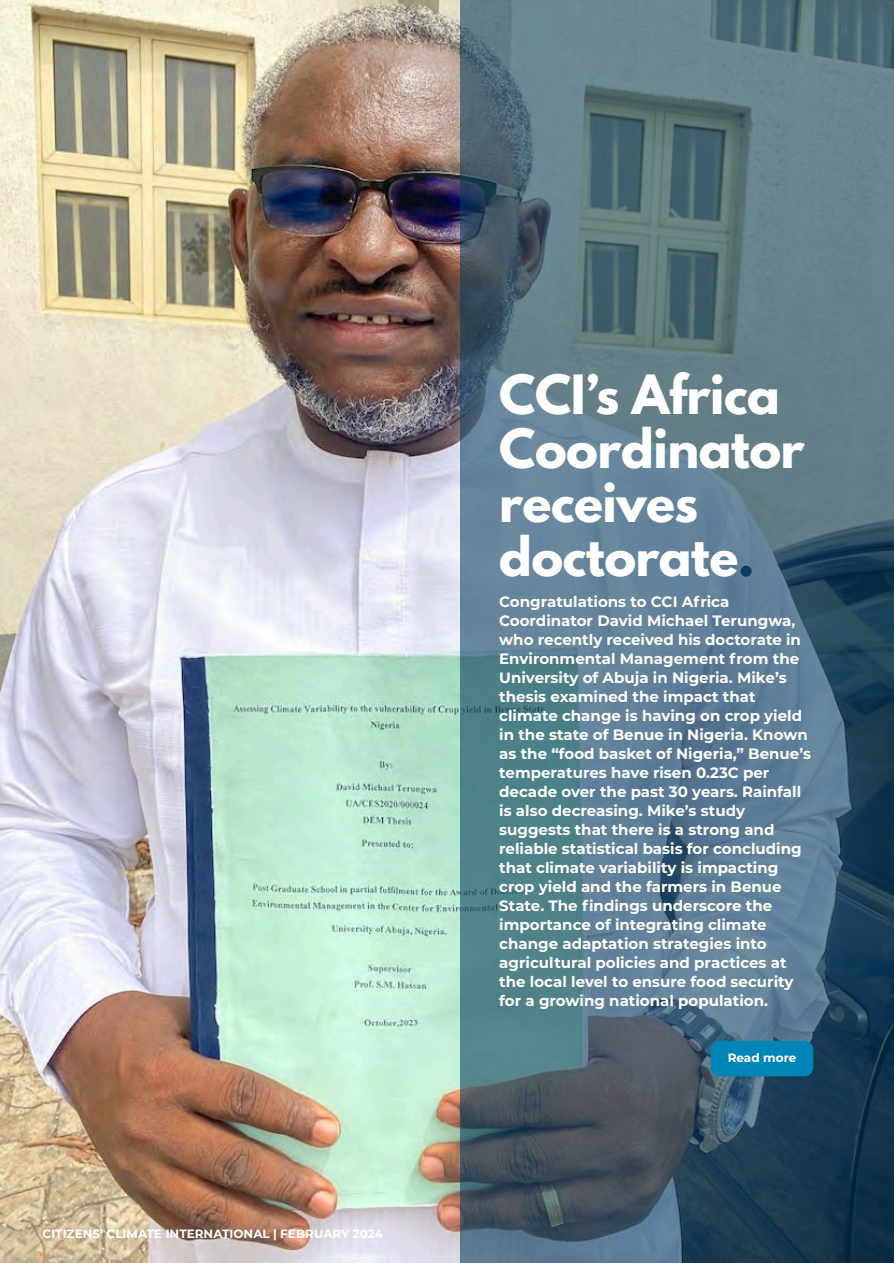
<style>
.page{position:relative;width:894px;height:1263px;background:#fff}
.page>*{position:absolute;margin:0;border:0;box-sizing:border-box;transform-origin:0 0}
.t1{font:700 48px "League Spartan";letter-spacing:-.01em;color:#fff}
.t2{font:700 15px "Montserrat";color:#fff}
.t3{font:700 12px "Montserrat";color:#fff}
.s1{color:#083d5c}
</style>
<div class="page">
<img style="left:0;top:0;width:460px;height:1263px">
<div style="left:460px;top:0;width:433px;height:1263px;background:#083d5c;opacity:.59"></div>
<div style="left:710px;top:1041px;width:103px;height:35px;background:#0085b8;border-radius:9px"></div>
<p class="t3" style="left:43px;top:1227px;width:342px">CITIZENS’ CLIMATE INTERNATIONAL | FEBRUARY 2024</p>
<p class="t1" style="left:499px;top:378px;width:282px">CCI’s Africa</p>
<p class="t1" style="left:499px;top:432px;width:307px">Coordinator</p>
<p class="t1" style="left:499px;top:486px;width:200px">receives</p>
<p class="t1" style="left:499px;top:540px;width:257px">doctorate<span class="s1">.</span></p>
<p class="t2" style="left:499px;top:593px;width:231px">Congratulations to CCI Africa</p>
<p class="t2" style="left:499px;top:612px;width:297px">Coordinator David Michael Terungwa,</p>
<p class="t2" style="left:499px;top:631px;width:303px">who recently received his doctorate in</p>
<p class="t2" style="left:499px;top:650px;width:301px">Environmental Management from the</p>
<p class="t2" style="left:499px;top:669px;width:289px">University of Abuja in Nigeria. Mike’s</p>
<p class="t2" style="left:499px;top:687px;width:258px">thesis examined the impact that</p>
<p class="t2" style="left:499px;top:706px;width:304px">climate change is having on crop yield</p>
<p class="t2" style="left:499px;top:725px;width:310px">in the state of Benue in Nigeria. Known</p>
<p class="t2" style="left:499px;top:744px;width:313px">as the “food basket of Nigeria,” Benue’s</p>
<p class="t2" style="left:499px;top:763px;width:271px">temperatures have risen 0.23C per</p>
<p class="t2" style="left:499px;top:782px;width:303px">decade over the past 30 years. Rainfall</p>
<p class="t2" style="left:499px;top:801px;width:247px">is also decreasing. Mike’s study</p>
<p class="t2" style="left:499px;top:820px;width:276px">suggests that there is a strong and</p>
<p class="t2" style="left:499px;top:839px;width:304px">reliable statistical basis for concluding</p>
<p class="t2" style="left:499px;top:858px;width:280px">that climate variability is impacting</p>
<p class="t2" style="left:499px;top:877px;width:284px">crop yield and the farmers in Benue</p>
<p class="t2" style="left:499px;top:896px;width:274px">State. The findings underscore the</p>
<p class="t2" style="left:499px;top:915px;width:269px">importance of integrating climate</p>
<p class="t2" style="left:499px;top:934px;width:269px">change adaptation strategies into</p>
<p class="t2" style="left:499px;top:953px;width:289px">agricultural policies and practices at</p>
<p class="t2" style="left:499px;top:972px;width:296px">the local level to ensure food security</p>
<p class="t2" style="left:499px;top:991px;width:270px">for a growing national population.</p>
<p class="t3" style="left:727px;top:1050px;width:70px">Read more</p>
</div>
